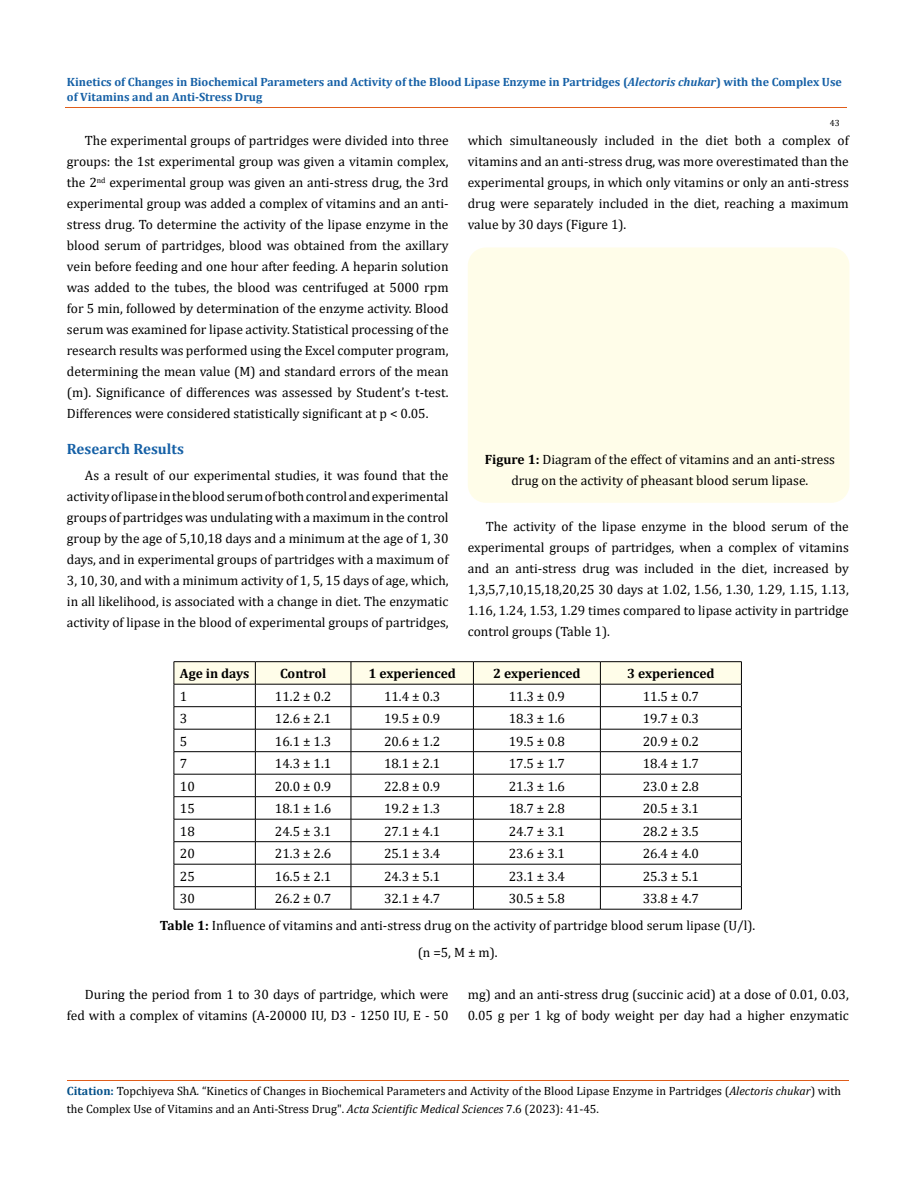
<style>
.page{position:relative;width:917px;height:1188px;background:#fff}
.page>*{position:absolute;margin:0;border:0;box-sizing:border-box;transform-origin:0 0}
.t1{font:700 15px "Cambria";color:#1560a6}
.t2{font:13.5px/21px "Cambria";color:#000;text-align:justify}
.t3{font:700 13.5px "Cambria";color:#000}
.t4{font:12px/18px "Cambria";color:#000}
.t5{font:700 12px/15px "Cambria";color:#1560a6}
.t6{font:9px "Cambria";color:#000}
.s1{font-style:italic}
.s2{font-weight:700}
.s3{font-weight:700;color:#035089}
</style>
<div class="page">
<div style="left:468px;top:248px;width:381px;height:255px;background:#fffde9;border-radius:18px"></div>
<hr style="left:174px;top:661px;width:81px;height:1px;background:#000">
<hr style="left:255px;top:661px;width:96px;height:1px;background:#000">
<hr style="left:351px;top:661px;width:122px;height:1px;background:#000">
<hr style="left:473px;top:661px;width:127px;height:1px;background:#000">
<hr style="left:600px;top:661px;width:141px;height:1px;background:#000">
<svg style="left:174px;top:662px;width:568px;height:247px"></svg>
<hr style="left:174px;top:909px;width:81px;height:1px;background:#000">
<hr style="left:255px;top:909px;width:96px;height:1px;background:#000">
<hr style="left:351px;top:909px;width:122px;height:1px;background:#000">
<hr style="left:473px;top:909px;width:127px;height:1px;background:#000">
<hr style="left:600px;top:909px;width:141px;height:1px;background:#000">
<hr style="left:65px;top:108px;width:782px;height:1px;background:#e05d1a">
<hr style="left:67px;top:1080px;width:781px;height:1px;background:#e05d1a">
<p class="t5" style="left:67px;top:74px;width:776px">Kinetics of Changes in Biochemical Parameters and Activity of the Blood Lipase Enzyme in Partridges (<span class="s1">Alectoris chukar</span>) with the Complex Use of Vitamins and an Anti-Stress Drug</p>
<p class="t2" style="left:67px;top:130px;width:383px;text-indent:18px">The experimental groups of partridges were divided into three groups: the 1st experimental group was given a vitamin complex, the 2<sup>nd</sup> experimental group was given an anti-stress drug, the 3rd experimental group was added a complex of vitamins and an anti&shy;stress drug. To determine the activity of the lipase enzyme in the blood serum of partridges, blood was obtained from the axillary vein before feeding and one hour after feeding. A heparin solution was added to the tubes, the blood was centrifuged at 5000 rpm for 5 min, followed by determination of the enzyme activity. Blood serum was examined for lipase activity. Statistical processing of the research results was performed using the Excel computer program, determining the mean value (M) and standard errors of the mean (m). Significance of differences was assessed by Student’s t-test.<br>Differences were considered statistically significant at p &lt; 0.05.</p>
<p class="t1" style="left:67px;top:439px;width:118px">Research Results</p>
<p class="t2" style="left:67px;top:465px;width:383px;text-indent:18px">As a result of our experimental studies, it was found that the activity of lipase in the blood serum of both control and experimental groups of partridges was undulating with a maximum in the control group by the age of 5,10,18 days and a minimum at the age of 1, 30 days, and in experimental groups of partridges with a maximum of 3, 10, 30, and with a minimum activity of 1, 5, 15 days of age, which, in all likelihood, is associated with a change in diet. The enzymatic activity of lipase in the blood of experimental groups of partridges,</p>
<p class="t6" style="left:829px;top:118px;width:11px">43</p>
<p class="t2" style="left:468px;top:130px;width:382px">which simultaneously included in the diet both a complex of vitamins and an anti-stress drug, was more overestimated than the experimental groups, in which only vitamins or only an anti-stress drug were separately included in the diet, reaching a maximum value by 30 days (Figure 1).</p>
<p class="t2" style="left:485px;top:448px;width:352px;text-align:center"><span class="s2">Figure 1:</span> Diagram of the effect of vitamins and an anti-stress drug on the activity of pheasant blood serum lipase.</p>
<p class="t2" style="left:468px;top:516px;width:382px;text-indent:18px">The activity of the lipase enzyme in the blood serum of the experimental groups of partridges, when a complex of vitamins and an anti-stress drug was included in the diet, increased by 1,3,5,7,10,15,18,20,25 30 days at 1.02, 1.56, 1.30, 1.29, 1.15, 1.13, 1.16, 1.24, 1.53, 1.29 times compared to lipase activity in partridge control groups (Table 1).</p>
<p class="t3" style="left:180px;top:664px;width:71px">Age in days</p>
<p class="t3" style="left:280px;top:664px;width:48px">Control</p>
<p class="t3" style="left:368px;top:664px;width:89px">1 experienced</p>
<p class="t3" style="left:493px;top:664px;width:89px">2 experienced</p>
<p class="t3" style="left:627px;top:664px;width:89px">3 experienced</p>
<p class="t2" style="left:180px;top:686px;width:9px">1</p>
<p class="t2" style="left:275px;top:686px;width:58px">11.2 ± 0.2</p>
<p class="t2" style="left:384px;top:686px;width:58px">11.4 ± 0.3</p>
<p class="t2" style="left:508px;top:686px;width:58px">11.3 ± 0.9</p>
<p class="t2" style="left:642px;top:686px;width:58px">11.5 ± 0.7</p>
<p class="t2" style="left:180px;top:708px;width:9px">3</p>
<p class="t2" style="left:275px;top:708px;width:58px">12.6 ± 2.1</p>
<p class="t2" style="left:384px;top:708px;width:58px">19.5 ± 0.9</p>
<p class="t2" style="left:508px;top:708px;width:58px">18.3 ± 1.6</p>
<p class="t2" style="left:642px;top:708px;width:58px">19.7 ± 0.3</p>
<p class="t2" style="left:180px;top:731px;width:9px">5</p>
<p class="t2" style="left:275px;top:731px;width:58px">16.1 ± 1.3</p>
<p class="t2" style="left:384px;top:731px;width:58px">20.6 ± 1.2</p>
<p class="t2" style="left:508px;top:731px;width:58px">19.5 ± 0.8</p>
<p class="t2" style="left:642px;top:731px;width:58px">20.9 ± 0.2</p>
<p class="t2" style="left:180px;top:753px;width:9px">7</p>
<p class="t2" style="left:275px;top:753px;width:58px">14.3 ± 1.1</p>
<p class="t2" style="left:384px;top:753px;width:58px">18.1 ± 2.1</p>
<p class="t2" style="left:508px;top:753px;width:58px">17.5 ± 1.7</p>
<p class="t2" style="left:642px;top:753px;width:58px">18.4 ± 1.7</p>
<p class="t2" style="left:180px;top:776px;width:16px">10</p>
<p class="t2" style="left:275px;top:776px;width:58px">20.0 ± 0.9</p>
<p class="t2" style="left:384px;top:776px;width:58px">22.8 ± 0.9</p>
<p class="t2" style="left:508px;top:776px;width:58px">21.3 ± 1.6</p>
<p class="t2" style="left:642px;top:776px;width:58px">23.0 ± 2.8</p>
<p class="t2" style="left:180px;top:798px;width:16px">15</p>
<p class="t2" style="left:275px;top:798px;width:58px">18.1 ± 1.6</p>
<p class="t2" style="left:384px;top:798px;width:58px">19.2 ± 1.3</p>
<p class="t2" style="left:508px;top:798px;width:58px">18.7 ± 2.8</p>
<p class="t2" style="left:642px;top:798px;width:58px">20.5 ± 3.1</p>
<p class="t2" style="left:180px;top:821px;width:16px">18</p>
<p class="t2" style="left:275px;top:821px;width:58px">24.5 ± 3.1</p>
<p class="t2" style="left:384px;top:821px;width:58px">27.1 ± 4.1</p>
<p class="t2" style="left:508px;top:821px;width:58px">24.7 ± 3.1</p>
<p class="t2" style="left:642px;top:821px;width:58px">28.2 ± 3.5</p>
<p class="t2" style="left:180px;top:843px;width:16px">20</p>
<p class="t2" style="left:275px;top:843px;width:58px">21.3 ± 2.6</p>
<p class="t2" style="left:384px;top:843px;width:58px">25.1 ± 3.4</p>
<p class="t2" style="left:508px;top:843px;width:58px">23.6 ± 3.1</p>
<p class="t2" style="left:642px;top:843px;width:58px">26.4 ± 4.0</p>
<p class="t2" style="left:180px;top:866px;width:16px">25</p>
<p class="t2" style="left:275px;top:866px;width:58px">16.5 ± 2.1</p>
<p class="t2" style="left:384px;top:866px;width:58px">24.3 ± 5.1</p>
<p class="t2" style="left:508px;top:866px;width:58px">23.1 ± 3.4</p>
<p class="t2" style="left:642px;top:866px;width:58px">25.3 ± 5.1</p>
<p class="t2" style="left:180px;top:888px;width:16px">30</p>
<p class="t2" style="left:275px;top:888px;width:58px">26.2 ± 0.7</p>
<p class="t2" style="left:384px;top:888px;width:58px">32.1 ± 4.7</p>
<p class="t2" style="left:508px;top:888px;width:58px">30.5 ± 5.8</p>
<p class="t2" style="left:642px;top:888px;width:58px">33.8 ± 4.7</p>
<p class="t2" style="left:160px;top:915px;width:597px"><span class="s2">Table 1:</span> Influence of vitamins and anti-stress drug on the activity of partridge blood serum lipase (U/l).</p>
<p class="t2" style="left:417px;top:942px;width:81px">(n =5, M ± m).</p>
<p class="t2" style="left:67px;top:984px;width:383px;text-align:right">During the period from 1 to 30 days of partridge, which were fed with a complex of vitamins (A-20000 IU, D3 - 1250 IU, E - 50</p>
<p class="t2" style="left:468px;top:984px;width:382px">mg) and an anti-stress drug (succinic acid) at a dose of 0.01, 0.03,<br>0.05 g per 1 kg of body weight per day had a higher enzymatic</p>
<p class="t4" style="left:67px;top:1082px;width:775px"><span class="s3">Citation:</span> Topchiyeva ShA<span class="s1">.</span> “Kinetics of Changes in Biochemical Parameters and Activity of the Blood Lipase Enzyme in Partridges (<span class="s1">Alectoris chukar</span>) with the Complex Use of Vitamins and an Anti-Stress Drug". <span class="s1">Acta Scientific Medical Sciences</span> 7.6 (2023): 41-45.</p>
</div>
